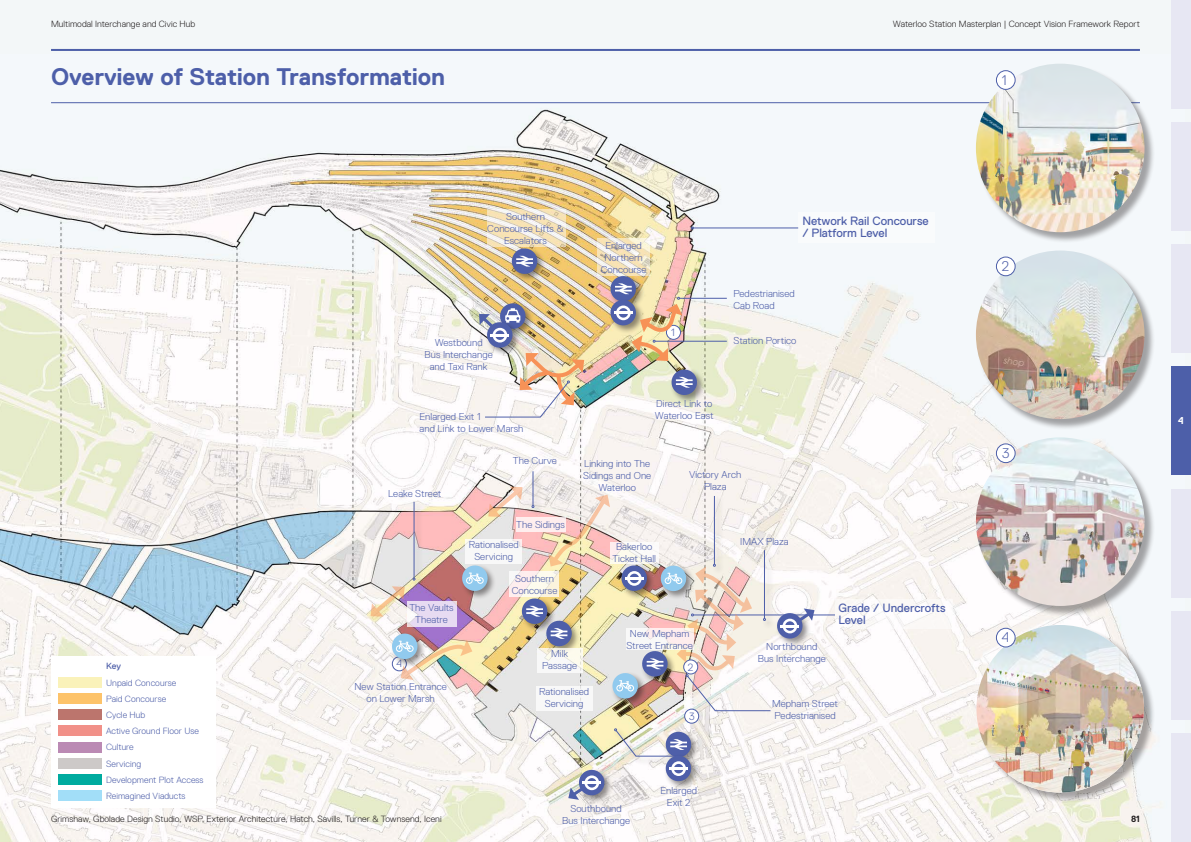
<style>
.page{position:relative;width:1191px;height:842px;background:#f3f7f8}
.page>*{position:absolute;margin:0;border:0;box-sizing:border-box;transform-origin:0 0}
.t1{font:700 24px "Replica Std";letter-spacing:-.01em;color:#4d5fa9}
.t2{font:300 14px "Replica Std";color:#4e5fa9}
.t3{font:12px/12px "Replica Std";letter-spacing:-.005em;color:#4e5fa9}
.t4{font:300 10.5px "Replica Std";color:#4e5fa9}
.t5{font:300 10px/12px "Replica Std";color:#4e5fa9;text-align:center}
.t6{font:700 10px "Replica Std";color:#fff}
.t7{font:300 9px "Replica Std";letter-spacing:.005em;color:#231f20}
.t8{font:300 9px/16.2px "Replica Std";letter-spacing:.005em;color:#4e5fa9}
.t9{font:9px "Replica Std";color:#4e5fa9}
.t10{font:700 9px "Replica Std";color:#231f20}
</style>
<div class="page">
<img style="left:0;top:103px;width:1184px;height:739px">
<hr style="left:693px;top:228px;width:105px;height:1px;background:#4e5fa9">
<hr style="left:693px;top:615px;width:142px;height:1px;background:#4e5fa9">
<hr style="left:51px;top:49px;width:1089px;height:2px;background:#4d5fa9">
<hr style="left:51px;top:102px;width:1089px;height:1px;background:#4d5fa9">
<div style="left:976px;top:251px;width:179px;height:179px;background:#231f20;opacity:.4"></div>
<img style="left:976px;top:251px;width:168px;height:168px">
<div style="left:976px;top:438px;width:179px;height:179px;background:#231f20;opacity:.4"></div>
<img style="left:976px;top:437px;width:168px;height:169px">
<div style="left:976px;top:64px;width:179px;height:179px;background:#231f20;opacity:.4"></div>
<img style="left:976px;top:64px;width:168px;height:168px">
<div style="left:996px;top:257px;width:19px;height:19px;background:#fff;border-radius:50%"></div>
<div style="left:996px;top:257px;width:19px;height:19px;border:1px solid #4d5fa9;border-radius:50%"></div>
<div style="left:996px;top:444px;width:19px;height:19px;background:#fff;border-radius:50%"></div>
<div style="left:996px;top:443px;width:19px;height:20px;border:1px solid #4d5fa9;border-radius:50%"></div>
<div style="left:684px;top:709px;width:14px;height:14px;background:#fff;border-radius:50%"></div>
<div style="left:684px;top:709px;width:15px;height:14px;border:1px solid #4d5fa9;border-radius:50%"></div>
<div style="left:996px;top:71px;width:19px;height:18px;background:#fff;border-radius:50%"></div>
<div style="left:996px;top:70px;width:19px;height:20px;border:1px solid #4d5fa9;border-radius:50%"></div>
<div style="left:977px;top:625px;width:177px;height:178px;background:#231f20;opacity:.4"></div>
<img style="left:976px;top:625px;width:168px;height:167px;border-radius:84px">
<div style="left:996px;top:628px;width:19px;height:19px;background:#fff;border-radius:50%"></div>
<div style="left:996px;top:628px;width:19px;height:19px;border:1px solid #4d5fa9;border-radius:50%"></div>
<div style="left:577px;top:768px;width:36px;height:36px;background:#231f20;opacity:.5"></div>
<div style="left:664px;top:730px;width:36px;height:36px;background:#231f20;opacity:.5"></div>
<svg style="left:568px;top:768px;width:38px;height:32px"></svg>
<div style="left:612px;top:727px;width:72px;height:38px;background:#231f20;opacity:.5"></div>
<div style="left:664px;top:754px;width:36px;height:36px;background:#231f20;opacity:.5"></div>
<svg style="left:614px;top:728px;width:79px;height:55px"></svg>
<hr style="left:669px;top:767px;width:18px;height:3px;background:#fff">
<div style="left:510px;top:247px;width:36px;height:36px;background:#231f20;opacity:.5"></div>
<svg style="left:510px;top:247px;width:29px;height:29px"></svg>
<div style="left:670px;top:368px;width:36px;height:36px;background:#231f20;opacity:.5"></div>
<svg style="left:670px;top:368px;width:28px;height:29px"></svg>
<div style="left:530px;top:470px;width:13px;height:46px;background:#231f20;opacity:.5"></div>
<hr style="left:533px;top:471px;width:1px;height:34px;background:#4e5fa9">
<hr style="left:679px;top:298px;width:48px;height:1px;background:#4e5fa9">
<hr style="left:655px;top:341px;width:72px;height:1px;background:#4e5fa9">
<img style="left:609px;top:274px;width:73px;height:88px">
<img style="left:478px;top:302px;width:107px;height:116px">
<svg style="left:598px;top:238px;width:52px;height:38px"></svg>
<svg style="left:487px;top:209px;width:78px;height:38px"></svg>
<img style="left:369px;top:486px;width:445px;height:225px">
<div style="left:798px;top:212px;width:136px;height:31px;background:#fff"></div>
<div style="left:835px;top:599px;width:117px;height:30px;background:#fbf9f7"></div>
<div style="left:516px;top:517px;width:49px;height:14px;background:#fee"></div>
<svg style="left:407px;top:601px;width:49px;height:25px"></svg>
<div style="left:1171px;top:0;width:20px;height:108px;background:#e7e7f3"></div>
<div style="left:1171px;top:122px;width:20px;height:109px;background:#e7e7f3"></div>
<div style="left:1171px;top:244px;width:20px;height:109px;background:#e7e7f3"></div>
<div style="left:1171px;top:367px;width:20px;height:108px;background:#4d5fa9"></div>
<div style="left:1171px;top:489px;width:20px;height:108px;background:#e7e7f3"></div>
<div style="left:1171px;top:611px;width:20px;height:109px;background:#e7e7f3"></div>
<div style="left:1171px;top:733px;width:20px;height:109px;background:#e7e7f3"></div>
<div style="left:51px;top:656px;width:165px;height:152px;background:#fff"></div>
<div style="left:58px;top:677px;width:43px;height:10px;background:#faf2ba"></div>
<div style="left:58px;top:693px;width:43px;height:11px;background:#fdc36a"></div>
<div style="left:58px;top:709px;width:43px;height:11px;background:#bc756d"></div>
<div style="left:58px;top:725px;width:43px;height:11px;background:#f19088"></div>
<div style="left:58px;top:742px;width:43px;height:11px;background:#bb8ab4"></div>
<div style="left:58px;top:758px;width:43px;height:11px;background:#cdc9c8"></div>
<div style="left:58px;top:774px;width:43px;height:11px;background:#00ab9f"></div>
<div style="left:58px;top:790px;width:43px;height:11px;background:#a2def8"></div>
<p class="t7" style="left:51px;top:19px;width:146px">Multimodal Interchange and Civic Hub</p>
<h2 class="t1" style="left:51px;top:63px;width:396px">Overview of Station Transformation</h2>
<p class="t7" style="left:893px;top:19px;width:248px">Waterloo Station Masterplan | Concept Vision Framework Report</p>
<h2 class="t2" style="left:1001px;top:72px;width:6px">1</h2>
<p class="t5" style="left:487px;top:210px;width:78px">Southern<br>Concourse Lifts &amp;<br>Escalators</p>
<p class="t5" style="left:424px;top:337px;width:70px">Westbound<br>Bus Interchange and Taxi Rank</p>
<p class="t5" style="left:419px;top:410px;width:105px;text-align:left">Enlarged Exit 1<br>and Link to Lower Marsh</p>
<p class="t5" style="left:388px;top:488px;width:55px">Leake Street</p>
<p class="t5" style="left:409px;top:601px;width:46px">The Vaults<br>Theatre</p>
<p class="t5" style="left:513px;top:454px;width:46px">The Curve</p>
<p class="t5" style="left:516px;top:518px;width:50px">The Sidings</p>
<p class="t5" style="left:469px;top:539px;width:52px">Rationalised<br>Servicing</p>
<p class="t5" style="left:512px;top:573px;width:47px">Southern<br>Concourse</p>
<p class="t5" style="left:601px;top:239px;width:47px">Enlarged<br>Northern<br>Concourse</p>
<p class="t4" style="left:671px;top:327px;width:5px">1</p>
<p class="t3" style="left:802px;top:215px;width:128px">Network Rail Concourse / Platform Level</p>
<p class="t5" style="left:733px;top:288px;width:63px;text-align:left">Pedestrianised<br>Cab Road</p>
<p class="t5" style="left:733px;top:334px;width:64px">Station Portico</p>
<p class="t5" style="left:655px;top:397px;width:60px;text-align:left">Direct Link to<br>Waterloo East</p>
<p class="t5" style="left:583px;top:457px;width:70px">Linking into The<br>Sidings and One<br>Waterloo</p>
<p class="t5" style="left:612px;top:541px;width:45px">Bakerloo<br>Ticket Hall</p>
<p class="t5" style="left:689px;top:468px;width:54px">Victory Arch<br>Plaza</p>
<p class="t5" style="left:740px;top:535px;width:50px">IMAX Plaza</p>
<p class="t3" style="left:838px;top:602px;width:109px">Grade / Undercrofts<br>Level</p>
<p class="t9" style="left:106px;top:661px;width:16px">Key</p>
<p class="t8" style="left:106px;top:674px;width:99px">Unpaid Concourse<br>Paid Concourse<br>Cycle Hub<br>Active Ground Floor Use<br>Culture<br>Servicing<br>Development Plot Access<br>Reimagined Viaducts</p>
<p class="t4" style="left:396px;top:658px;width:7px">4</p>
<p class="t5" style="left:354px;top:681px;width:94px">New Station Entrance on Lower Marsh</p>
<p class="t7" style="left:51px;top:814px;width:392px">Grimshaw, Gbolade Design Studio, WSP, Exterior Architecture, Hatch, Savills, Turner &amp; Townsend, Iceni</p>
<p class="t5" style="left:542px;top:648px;width:37px">Milk<br>Passage</p>
<p class="t5" style="left:539px;top:685px;width:52px">Rationalised<br>Servicing</p>
<p class="t5" style="left:626px;top:628px;width:68px">New Mepham<br>Street Entrance</p>
<p class="t4" style="left:688px;top:661px;width:7px">2</p>
<p class="t4" style="left:689px;top:710px;width:7px">3</p>
<p class="t5" style="left:562px;top:803px;width:70px">Southbound<br>Bus Interchange</p>
<p class="t5" style="left:660px;top:784px;width:38px">Enlarged<br>Exit 2</p>
<p class="t5" style="left:757px;top:640px;width:70px">Northbound<br>Bus Interchange</p>
<p class="t5" style="left:772px;top:698px;width:67px;text-align:left">Mepham Street<br>Pedestrianised</p>
<h2 class="t2" style="left:1001px;top:259px;width:9px">2</h2>
<h2 class="t2" style="left:1002px;top:445px;width:9px">3</h2>
<h2 class="t2" style="left:1002px;top:630px;width:9px">4</h2>
<p class="t6" style="left:1178px;top:415px;width:7px">4</p>
<p class="t10" style="left:1131px;top:814px;width:10px">81</p>
</div>
